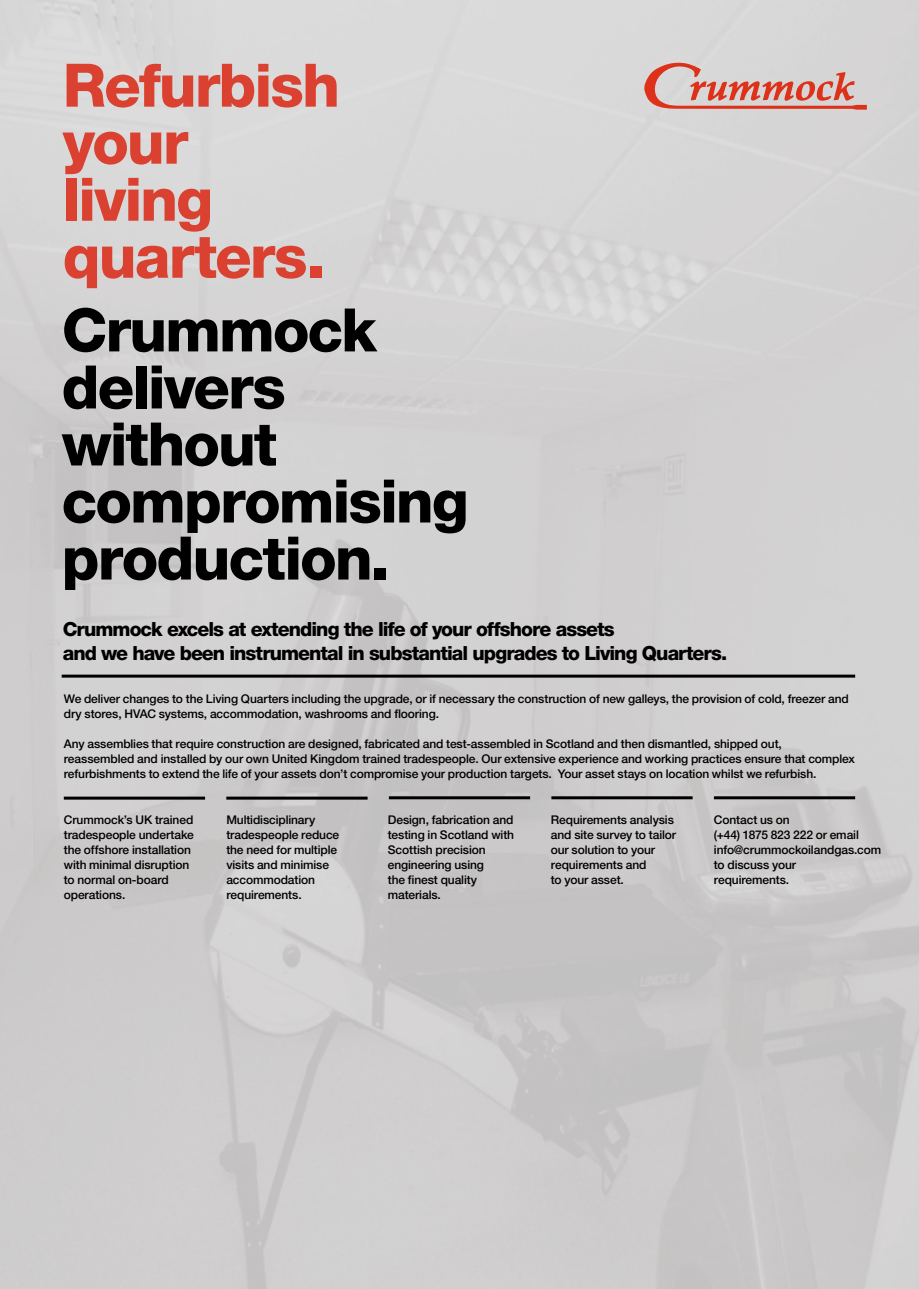
<style>
.page{position:relative;width:919px;height:1289px;background:#fff}
.page>*{position:absolute;margin:0;border:0;box-sizing:border-box;transform-origin:0 0}
.t1{font:800 60px/57px "Helvetica Neue LT Pro";letter-spacing:-.03em;color:#000}
.t2{font:800 60px/57px "Helvetica Neue LT Pro";letter-spacing:-.03em;color:#da4130}
.t3{font:800 19.5px/24px "Helvetica Neue LT Pro";letter-spacing:-.05em;color:#000}
.t4{font:500 12px/15px "Helvetica Neue LT Pro";letter-spacing:-.01em;color:#000}
</style>
<div class="page">
<img style="left:0;top:0;width:918px;height:1288px">
<hr style="left:62px;top:674px;width:793px;height:3px;background:#000">
<hr style="left:64px;top:796px;width:141px;height:3px;background:#000">
<hr style="left:226px;top:796px;width:141px;height:3px;background:#000">
<hr style="left:389px;top:796px;width:141px;height:3px;background:#000">
<hr style="left:551px;top:796px;width:141px;height:3px;background:#000">
<hr style="left:713px;top:796px;width:142px;height:3px;background:#000">
<svg style="left:644px;top:63px;width:222px;height:47px;background:#d8a9a2"></svg>
<h1 class="t2" style="left:63px;top:57px;width:279px">Refurbish your living quarters.</h1>
<h1 class="t1" style="left:62px;top:301px;width:408px">Crummock delivers without compromising production.</h1>
<h2 class="t3" style="left:63px;top:617px;width:666px">Crummock excels at extending the life of your offshore assets<br>and we have been instrumental in substantial upgrades to Living Quarters.</h2>
<p class="t4" style="left:64px;top:690px;width:786px">We deliver changes to the Living Quarters including the upgrade, or if necessary the construction of new galleys, the provision of cold, freezer and dry stores, HVAC systems, accommodation, washrooms and flooring.</p>
<p class="t4" style="left:64px;top:735px;width:792px">Any assemblies that require construction are designed, fabricated and test-assembled in Scotland and then dismantled, shipped out, reassembled and installed by our own United Kingdom trained tradespeople. Our extensive experience and working practices ensure that complex refurbishments to extend the life of your assets don’t compromise your production targets. Your asset stays on location whilst we refurbish.</p>
<p class="t4" style="left:64px;top:812px;width:132px">Crummock’s UK trained tradespeople undertake the offshore installation with minimal disruption to normal on-board operations.</p>
<p class="t4" style="left:226px;top:812px;width:114px">Multidisciplinary tradespeople reduce the need for multiple visits and minimise accommodation requirements.</p>
<p class="t4" style="left:388px;top:812px;width:128px">Design, fabrication and testing in Scotland with<br>Scottish precision engineering using<br>the finest quality materials.</p>
<p class="t4" style="left:551px;top:812px;width:127px">Requirements analysis and site survey to tailor our solution to your requirements and<br>to your asset.</p>
<p class="t4" style="left:713px;top:812px;width:169px">Contact us on<br>(+44) 1875 823 222 or email info@crummockoilandgas.com to discuss your<br>requirements.</p>
</div>
